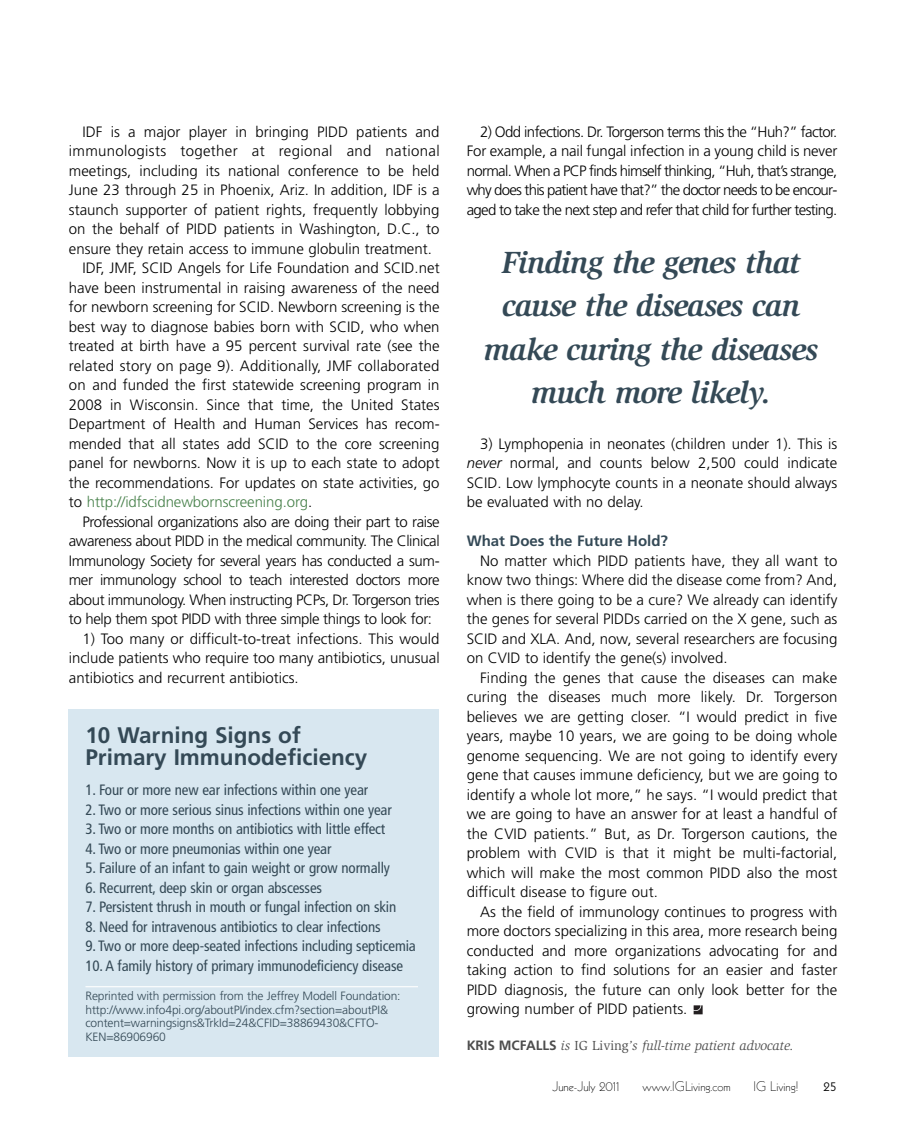
<style>
.page{position:relative;width:905px;height:1134px;background:#fff}
.page>*{position:absolute;margin:0;border:0;box-sizing:border-box;transform-origin:0 0}
.t1{font:italic 700 31.5px/43.5px "Slimbach";letter-spacing:-.03em;color:#344956;text-align:center}
.t2{font:700 22.5px/22.5px "Frutiger";color:#344956}
.t3{font:300 15px/19.5px "Frutiger";color:#000;text-align:justify}
.t4{font:condensed 15px "Frutiger";letter-spacing:-.01em;color:#344956}
.t5{font:300 15px "Frutiger";letter-spacing:-.03em;color:#000}
.t6{font:300 15px "Frutiger";letter-spacing:.02em;color:#000}
.t7{font:300 15px "Frutiger";letter-spacing:-.005em;color:#48814b}
.t8{font:700 15px "Frutiger";color:#344956}
.t9{font:italic 13.5px "Slimbach";letter-spacing:-.005em;color:#4d4d4d}
.t10{font:300 13.5px "Kabel";color:#000}
.t11{font:13.5px "Kabel";color:#000}
.t12{font:300 12px/13.5px "Frutiger";letter-spacing:-.01em;color:#344956}
.s1{color:#000}
.s2{font-style:italic}
.s3{font-family:"Frutiger";font-weight:700;font-style:normal}
.s4{font-style:normal}
</style>
<div class="page">
<svg style="left:693px;top:1005px;width:9px;height:9px"></svg>
<div style="left:68px;top:709px;width:371px;height:348px;background:#d8e7f0"></div>
<hr style="left:85px;top:986px;width:333px;height:1px;background:#fff">
<p class="t3" style="left:82px;top:123px;width:359px">IDF is a major player in bringing PIDD patients and</p>
<p class="t6" style="left:69px;top:145px;width:372px">immunologists together at regional and national</p>
<p class="t3" style="left:69px;top:162px;width:372px">meetings, including its national conference to be held</p>
<p class="t3" style="left:69px;top:182px;width:372px">June 23 through 25 in Phoenix, Ariz. In addition, IDF is a</p>
<p class="t3" style="left:69px;top:201px;width:372px">staunch supporter of patient rights, frequently lobbying</p>
<p class="t3" style="left:69px;top:221px;width:372px">on the behalf of PIDD patients in Washington, D.C., to</p>
<p class="t3" style="left:69px;top:240px;width:364px">ensure they retain access to immune globulin treatment.</p>
<p class="t3" style="left:82px;top:260px;width:359px">IDF, JMF, SCID Angels for Life Foundation and SCID.net</p>
<p class="t3" style="left:69px;top:279px;width:372px">have been instrumental in raising awareness of the need</p>
<p class="t3" style="left:69px;top:299px;width:372px">for newborn screening for SCID. Newborn screening is the</p>
<p class="t3" style="left:69px;top:318px;width:372px">best way to diagnose babies born with SCID, who when</p>
<p class="t3" style="left:69px;top:338px;width:372px">treated at birth have a 95 percent survival rate (see the</p>
<p class="t3" style="left:69px;top:357px;width:372px">related story on page 9). Additionally, JMF collaborated</p>
<p class="t3" style="left:69px;top:377px;width:372px">on and funded the first statewide screening program in</p>
<p class="t3" style="left:69px;top:396px;width:372px">2008 in Wisconsin. Since that time, the United States</p>
<p class="t3" style="left:69px;top:416px;width:372px">Department of Health and Human Services has recom-</p>
<p class="t3" style="left:69px;top:435px;width:372px">mended that all states add SCID to the core screening</p>
<p class="t3" style="left:69px;top:455px;width:372px">panel for newborns. Now it is up to each state to adopt</p>
<p class="t3" style="left:69px;top:474px;width:372px">the recommendations. For updates on state activities, go</p>
<p class="t7" style="left:69px;top:496px;width:245px"><span class="s1">to</span> http://idfscidnewbornscreening.org<span class="s1">.</span></p>
<p class="t5" style="left:82px;top:516px;width:359px">Professional organizations also are doing their part to raise</p>
<p class="t5" style="left:69px;top:535px;width:372px">awareness about PIDD in the medical community. The Clinical</p>
<p class="t5" style="left:69px;top:555px;width:372px">Immunology Society for several years has conducted a sum-</p>
<p class="t5" style="left:69px;top:574px;width:372px">mer immunology school to teach interested doctors more</p>
<p class="t5" style="left:69px;top:594px;width:372px">about immunology. When instructing PCPs, Dr. Torgerson tries</p>
<p class="t5" style="left:69px;top:613px;width:365px">to help them spot PIDD with three simple things to look for:</p>
<p class="t3" style="left:69px;top:630px;width:372px;text-indent:14px">1) Too many or difficult-to-treat infections. This would include patients who require too many antibiotics, unusual antibiotics and recurrent antibiotics.</p>
<h2 class="t2" style="left:85px;top:725px;width:283px">10 Warning Signs of<br>Primary Immunodeficiency</h2>
<p class="t4" style="left:85px;top:784px;width:284px">1. Four or more new ear infections within one year</p>
<p class="t4" style="left:85px;top:803px;width:308px">2. Two or more serious sinus infections within one year</p>
<p class="t4" style="left:85px;top:823px;width:301px">3. Two or more months on antibiotics with little effect</p>
<p class="t4" style="left:85px;top:842px;width:247px">4. Two or more pneumonias within one year</p>
<p class="t4" style="left:85px;top:862px;width:306px">5. Failure of an infant to gain weight or grow normally</p>
<p class="t4" style="left:85px;top:881px;width:238px">6. Recurrent, deep skin or organ abscesses</p>
<p class="t4" style="left:85px;top:901px;width:312px">7. Persistent thrush in mouth or fungal infection on skin</p>
<p class="t4" style="left:85px;top:920px;width:297px">8. Need for intravenous antibiotics to clear infections</p>
<p class="t4" style="left:85px;top:940px;width:332px">9. Two or more deep-seated infections including septicemia</p>
<p class="t4" style="left:85px;top:959px;width:319px">10. A family history of primary immunodeficiency disease</p>
<p class="t12" style="left:85px;top:990px;width:316px">Reprinted with permission from the Jeffrey Modell Foundation: http://www.info4pi.org/aboutPI/index.cfm?section=aboutPI&amp; content=warningsigns&amp;TrkId=24&amp;CFID=38869430&amp;CFTO-KEN=86906960</p>
<p class="t3" style="left:466px;top:123px;width:372px;text-indent:14px">2) Odd infections. Dr. Torgerson terms this the “Huh?” factor.<br>For example, a nail fungal infection in a young child is never normal. When a PCP finds himself thinking, “Huh, that’s strange, why does this patient have that?” the doctor needs to be encour&shy;aged to take the next step and refer that child for further testing.</p>
<h1 class="t1" style="left:484px;top:243px;width:336px">Finding the genes that cause the diseases can make curing the diseases much more likely.</h1>
<p class="t3" style="left:466px;top:435px;width:372px;text-indent:14px">3) Lymphopenia in neonates (children under 1). This is <span class="s2">never</span> normal, and counts below 2,500 could indicate SCID. Low lymphocyte counts in a neonate should always be evaluated with no delay.</p>
<p class="t8" style="left:466px;top:535px;width:203px">What Does the Future Hold?</p>
<p class="t3" style="left:466px;top:552px;width:372px;text-indent:14px">No matter which PIDD patients have, they all want to know two things: Where did the disease come from? And, when is there going to be a cure? We already can identify the genes for several PIDDs carried on the X gene, such as SCID and XLA. And, now, several researchers are focusing on CVID to identify the gene(s) involved.</p>
<p class="t3" style="left:466px;top:669px;width:372px;text-indent:13px">Finding the genes that cause the diseases can make curing the diseases much more likely. Dr. Torgerson believes we are getting closer. “I would predict in five years, maybe 10 years, we are going to be doing whole genome sequencing. We are not going to identify every gene that causes immune deficiency, but we are going to identify a whole lot more,” he says. “I would predict that we are going to have an answer for at least a handful of the CVID patients.” But, as Dr. Torgerson cautions, the problem with CVID is that it might be multi-factorial, which will make the most common PIDD also the most difficult disease to figure out.</p>
<p class="t3" style="left:466px;top:903px;width:372px;text-indent:14px">As the field of immunology continues to progress with more doctors specializing in this area, more research being conducted and more organizations advocating for and taking action to find solutions for an easier and faster PIDD diagnosis, the future can only look better for the growing number of PIDD patients.</p>
<p class="t9" style="left:466px;top:1041px;width:328px"><span class="s3">KRIS MCFALLS</span> is <span class="s4">IG Living</span>’s full-time patient advocate.</p>
<p class="t10" style="left:552px;top:1081px;width:69px">June-July 2011</p>
<p class="t10" style="left:642px;top:1081px;width:89px">www.IGLiving.com</p>
<p class="t10" style="left:753px;top:1081px;width:46px">IG Living!</p>
<p class="t11" style="left:823px;top:1081px;width:15px">25</p>
</div>
